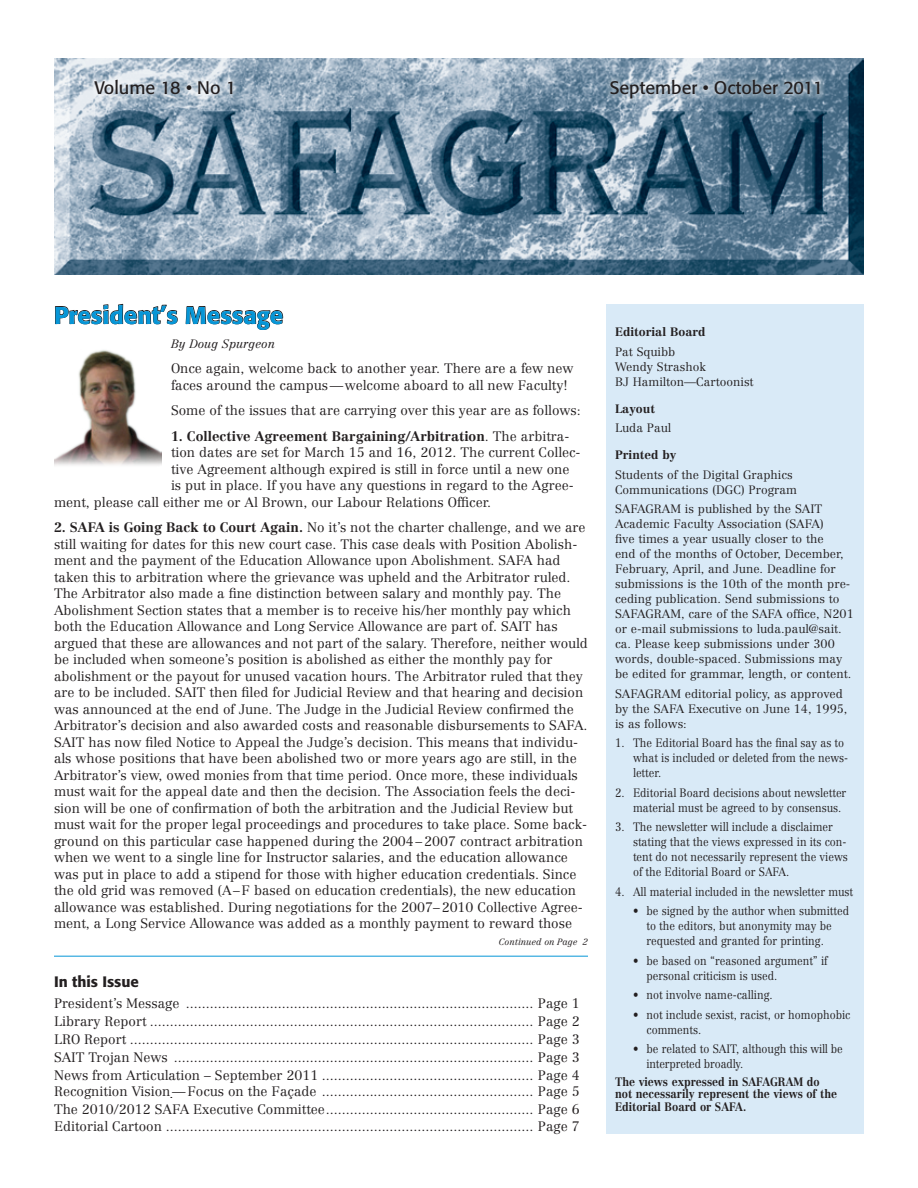
<style>
.page{position:relative;width:918px;height:1188px;background:#fff}
.page>*{position:absolute;margin:0;border:0;box-sizing:border-box;transform-origin:0 0}
.Headline-Main_C{font:500 24px "Formata";color:#0696d7}
.Body{font:18px "Formata";color:#231f20}
.Subhead_2{font:500 15px "Formata";color:#231f20}
.Body-2{font:300 13.5px/16.5px "Centennial";color:#231f20}
.In_this_Issue{font:300 13.5px "Centennial";color:#231f20}
.Body-3{font:700 13.5px "Centennial";color:#231f20}
.MH_body_text_1b{font:300 12px/15px "Centennial";color:#231f20}
.MH_Body{font:300 12px/15px "Centennial";color:#231f20;scale:.9 1}
.MH_body{font:300 12px/15px "Centennial";color:#231f20;scale:.9 1}
.MH_Body_Bold{font:700 12px/12.8px "Centennial";color:#231f20;scale:.9 1}
.MH_heading{font:700 12px "Centennial";color:#231f20}
.MH_body_text_1a{font:300 12px "Centennial";color:#231f20}
.byline{font:italic 300 12px "Centennial";color:#231f20}
.continued_to{font:italic 300 9px "Centennial";color:#231f20}
.s1{font-weight:300}
.s2{font-weight:700}
</style>
<div class="page">
<img style="left:54px;top:58px;width:810px;height:216px">
<hr style="left:54px;top:956px;width:534px;height:1px;background:#0696d7">
<div style="left:88px;top:73px;width:738px;height:32px;background:#fff;opacity:.75"></div>
<svg style="left:55px;top:304px;width:123px;height:21px"></svg>
<svg style="left:185px;top:270px;width:98px;height:60px"></svg>
<div style="left:606px;top:304px;width:258px;height:830px;background:#d9eaf7"></div>
<img style="left:54px;top:350px;width:108px;height:116px">
<p class="Body" style="left:94px;top:77px;width:143px">Volume 18 • No 1</p>
<p class="Body" style="left:610px;top:77px;width:215px">September • October 2011</p>
<p class="Headline-Main_C" style="left:54px;top:300px;width:231px">President’s Message</p>
<p class="byline" style="left:171px;top:336px;width:105px">By Doug Spurgeon</p>
<p class="Body-2" style="left:171px;top:360px;width:404px">Once again, welcome back to another year. There are a few new faces around the campus—welcome aboard to all new Faculty!</p>
<p class="Body-2" style="left:171px;top:402px;width:411px">Some of the issues that are carrying over this year are as follows:</p>
<p class="Body-3" style="left:171px;top:428px;width:400px">1. Collective Agreement Bargaining/Arbitration<span class="s1">. The arbitra-</span></p>
<p class="Body-2" style="left:171px;top:444px;width:411px">tion dates are set for March 15 and 16, 2012. The current Collec-</p>
<p class="Body-2" style="left:171px;top:460px;width:400px">tive Agreement although expired is still in force until a new one</p>
<p class="Body-2" style="left:171px;top:477px;width:404px">is put in place. If you have any questions in regard to the Agree-</p>
<p class="Body-2" style="left:54px;top:493px;width:439px">ment, please call either me or Al Brown, our Labour Relations Officer.</p>
<p class="Body-2" style="left:54px;top:519px;width:535px"><span class="s2">2. SAFA is Going Back to Court Again.</span> No it’s not the charter challenge, and we are still waiting for dates for this new court case. This case deals with Position Abolish&shy;ment and the payment of the Education Allowance upon Abolishment. SAFA had taken this to arbitration where the grievance was upheld and the Arbitrator ruled.<br>The Arbitrator also made a fine distinction between salary and monthly pay. The Abolishment Section states that a member is to receive his/her monthly pay which both the Education Allowance and Long Service Allowance are part of. SAIT has argued that these are allowances and not part of the salary. Therefore, neither would be included when someone’s position is abolished as either the monthly pay for abolishment or the payout for unused vacation hours. The Arbitrator ruled that they are to be included. SAIT then filed for Judicial Review and that hearing and decision was announced at the end of June. The Judge in the Judicial Review confirmed the Arbitrator’s decision and also awarded costs and reasonable disbursements to SAFA.<br>SAIT has now filed Notice to Appeal the Judge’s decision. This means that individu&shy;als whose positions that have been abolished two or more years ago are still, in the Arbitrator’s view, owed monies from that time period. Once more, these individuals must wait for the appeal date and then the decision. The Association feels the deci&shy;sion will be one of confirmation of both the arbitration and the Judicial Review but must wait for the proper legal proceedings and procedures to take place. Some back&shy;ground on this particular case happened during the 2004–2007 contract arbitration when we went to a single line for Instructor salaries, and the education allowance was put in place to add a stipend for those with higher education credentials. Since the old grid was removed (A–F based on education credentials), the new education allowance was established. During negotiations for the 2007–2010 Collective Agree&shy;ment, a Long Service Allowance was added as a monthly payment to reward those</p>
<p class="continued_to" style="left:499px;top:936px;width:91px">Continued on Page 2</p>
<p class="Subhead_2" style="left:54px;top:972px;width:87px">In this Issue</p>
<p class="In_this_Issue" style="left:54px;top:995px;width:527px">President’s Message ....................................................................................... Page 1</p>
<p class="In_this_Issue" style="left:54px;top:1013px;width:527px">Library Report ................................................................................................ Page 2</p>
<p class="In_this_Issue" style="left:54px;top:1031px;width:527px">LRO Report ..................................................................................................... Page 3</p>
<p class="In_this_Issue" style="left:54px;top:1049px;width:527px">SAIT Trojan News .......................................................................................... Page 3</p>
<p class="In_this_Issue" style="left:54px;top:1067px;width:527px">News from Articulation – September 2011 ..................................................... Page 4</p>
<p class="In_this_Issue" style="left:54px;top:1083px;width:527px">Recognition Vision—Focus on the Façade ..................................................... Page 5</p>
<p class="In_this_Issue" style="left:54px;top:1101px;width:527px">The 2010/2012 SAFA Executive Committee.................................................... Page 6</p>
<p class="In_this_Issue" style="left:54px;top:1118px;width:527px">Editorial Cartoon ............................................................................................ Page 7</p>
<p class="MH_heading" style="left:615px;top:325px;width:92px">Editorial Board</p>
<p class="MH_body_text_1a" style="left:615px;top:345px;width:62px">Pat Squibb</p>
<p class="MH_body_text_1a" style="left:615px;top:360px;width:93px">Wendy Strashok</p>
<p class="MH_body_text_1b" style="left:615px;top:374px;width:140px">BJ Hamilton—Cartoonist</p>
<p class="MH_heading" style="left:615px;top:402px;width:42px">Layout</p>
<p class="MH_body_text_1b" style="left:615px;top:421px;width:58px">Luda Paul</p>
<p class="MH_heading" style="left:615px;top:448px;width:63px">Printed by</p>
<p class="MH_body_text_1b" style="left:615px;top:467px;width:184px">Students of the Digital Graphics<br>Communications (DGC) Program</p>
<p class="MH_body_text_1b" style="left:615px;top:502px;width:240px">SAFAGRAM is published by the SAIT Academic Faculty Association (SAFA)<br>five times a year usually closer to the<br>end of the months of October, December, February, April, and June. Deadline for submissions is the 10th of the month pre&shy;ceding publication. Send submissions to SAFAGRAM, care of the SAFA office, N201 or e-mail submissions to luda.paul@sait. ca. Please keep submissions under 300 words, double-spaced. Submissions may be edited for grammar, length, or content.</p>
<p class="MH_body_text_1b" style="left:615px;top:686px;width:234px">SAFAGRAM editorial policy, as approved by the SAFA Executive on June 14, 1995, is as follows:</p>
<p class="MH_Body" style="left:633px;top:736px;width:241px;text-indent:-18px">1. The Editorial Board has the final say as to what is included or deleted from the news&shy;letter.</p>
<p class="MH_Body" style="left:633px;top:785px;width:239px;text-indent:-18px">2. Editorial Board decisions about newsletter material must be agreed to by consensus.</p>
<p class="MH_Body" style="left:633px;top:820px;width:240px;text-indent:-18px">3. The newsletter will include a disclaimer stating that the views expressed in its con&shy;tent do not necessarily represent the views of the Editorial Board or SAFA.</p>
<p class="MH_Body" style="left:615px;top:884px;width:266px">4. All material included in the newsletter must</p>
<p class="MH_body" style="left:646px;top:904px;width:227px;text-indent:-14px">• be signed by the author when submitted to the editors, but anonymity may be requested and granted for printing.</p>
<p class="MH_body" style="left:646px;top:953px;width:203px;text-indent:-14px">• be based on “reasoned argument” if personal criticism is used.</p>
<p class="MH_body" style="left:633px;top:988px;width:157px">• not involve name-calling.</p>
<p class="MH_body" style="left:646px;top:1007px;width:228px;text-indent:-14px">• not include sexist, racist, or homophobic comments.</p>
<p class="MH_body" style="left:646px;top:1042px;width:219px;text-indent:-14px">• be related to SAIT, although this will be interpreted broadly.</p>
<p class="MH_Body_Bold" style="left:615px;top:1075px;width:248px">The views expressed in SAFAGRAM do not necessarily represent the views of the<br>Editorial Board or SAFA.</p>
</div>
